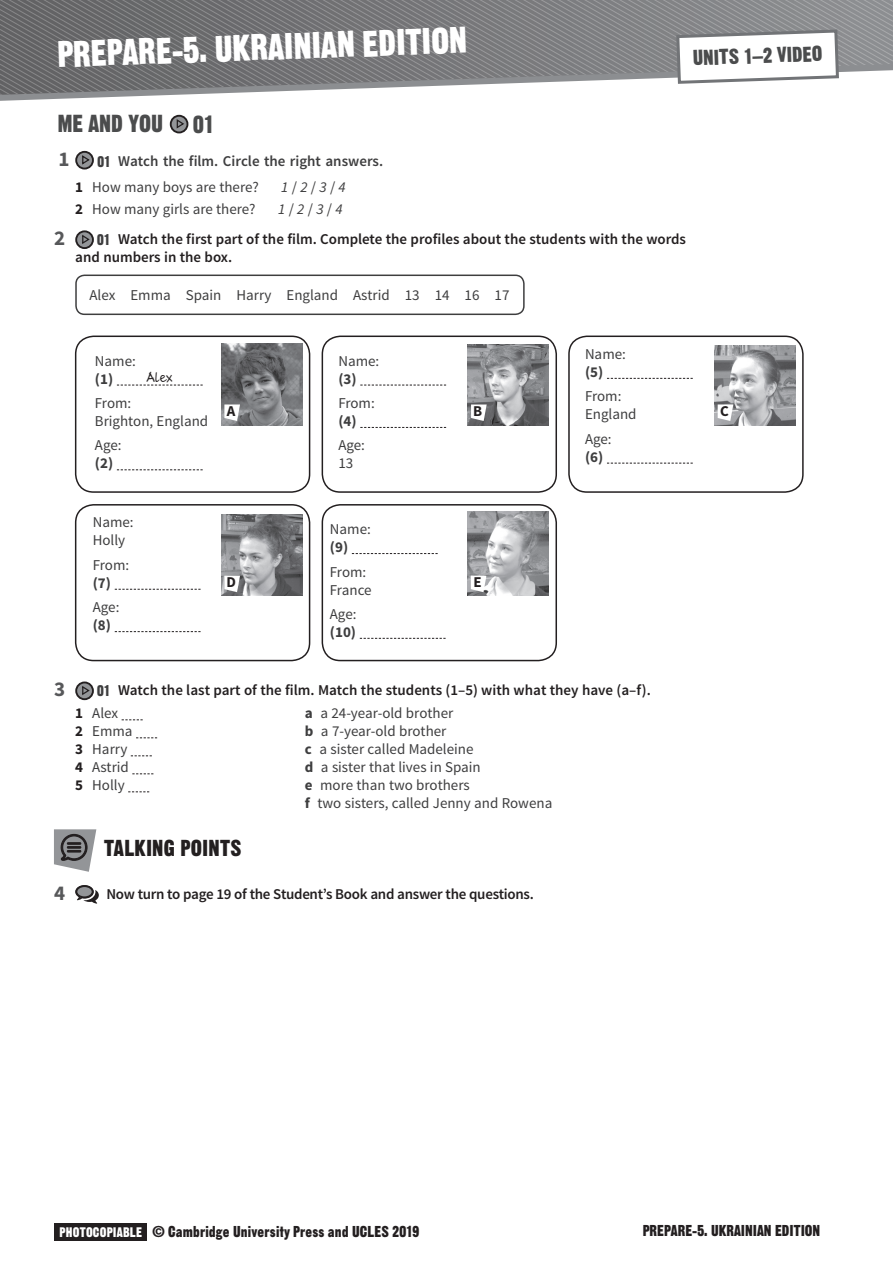
<style>
.page{position:relative;width:893px;height:1263px;background:#fff}
.page>*{position:absolute;margin:0;border:0;box-sizing:border-box;transform-origin:0 0}
.t1{font:36px "Gothic Thirteen Std";color:#fff}
.t2{font:24px "Gothic Thirteen Std";color:#4b4c4d}
.t3{font:22.5px "Gothic Thirteen Std";letter-spacing:.01em;color:#231f20}
.t4{font:21px "Gothic Thirteen Std";color:#4b4c4d}
.t5{font:700 21px "Source Sans Pro";color:#57585a}
.t6{font:15.3px "Gothic Thirteen Std";letter-spacing:.005em;color:#231f20}
.t7{font:15px/18px "Source Sans Pro";color:#3e3e3f}
.t8{font:600 15px/18px "Source Sans Pro";color:#231f20}
.t9{font:600 15px "Source Sans Pro";letter-spacing:-.02em;color:#231f20}
.t10{font:600 15px "Source Sans Pro";color:#3e3e3f}
.t11{font:700 15px "Source Sans Pro";color:#3e3e3f}
.t12{font:italic 15px "Source Sans Pro";color:#3e3e3f}
.t13{font:15px "Handfont PND";color:#231f20}
.t14{font:700 15px "Source Sans Pro";color:#231f20}
.s1{font-weight:700;color:#231f20}
.s2{font-style:normal}
.s3{font-family:"Gothic Thirteen Std";font-weight:400;color:#3e3e3f}
.s4{font-family:"Gothic Thirteen Std";font-weight:400}
.s5{font-family:"Source Sans Pro";font-weight:700;color:#3e3e3f}
.s6{font-weight:700}
.s7{font-weight:400;color:#3e3e3f}
.s8{font-size:13.5px;color:#fff}
</style>
<div class="page">
<svg style="left:0;top:0;width:893px;height:101px;background:#8f8f91"></svg>
<div style="left:54px;top:1223px;width:93px;height:18px;background:#231f20"></div>
<svg style="left:675px;top:28px;width:165px;height:57px"></svg>
<svg style="left:171px;top:116px;width:16px;height:16px"></svg>
<div style="left:170px;top:115px;width:18px;height:18px;border:2px solid #231f20;border-radius:50%"></div>
<svg style="left:176px;top:118px;width:9px;height:11px"></svg>
<svg style="left:76px;top:152px;width:17px;height:17px"></svg>
<div style="left:75px;top:151px;width:19px;height:18px;border:2px solid #231f20;border-radius:50%"></div>
<svg style="left:81px;top:154px;width:10px;height:11px"></svg>
<svg style="left:76px;top:231px;width:17px;height:17px"></svg>
<div style="left:75px;top:230px;width:19px;height:19px;border:2px solid #231f20;border-radius:50%"></div>
<svg style="left:81px;top:233px;width:10px;height:12px"></svg>
<div style="left:75px;top:275px;width:450px;height:40px;border:2px solid #3e3e3f;border-radius:9px"></div>
<svg style="left:76px;top:682px;width:17px;height:17px"></svg>
<div style="left:75px;top:681px;width:19px;height:19px;border:2px solid #231f20;border-radius:50%"></div>
<svg style="left:81px;top:685px;width:10px;height:11px"></svg>
<svg style="left:122px;top:719px;width:21px;height:1px"></svg>
<svg style="left:136px;top:737px;width:21px;height:1px"></svg>
<svg style="left:131px;top:755px;width:21px;height:1px"></svg>
<svg style="left:132px;top:773px;width:21px;height:1px"></svg>
<svg style="left:128px;top:791px;width:21px;height:1px"></svg>
<svg style="left:75px;top:885px;width:24px;height:19px"></svg>
<div style="left:76px;top:886px;width:17px;height:11px;background:#939598;border-radius:50%"></div>
<div style="left:76px;top:885px;width:18px;height:13px;border:2px solid #231f20;border-radius:50%"></div>
<svg style="left:54px;top:829px;width:42px;height:43px;background:#909093"></svg>
<div style="left:75px;top:336px;width:235px;height:157px;border:2px solid #231f20;border-radius:18px"></div>
<div style="left:322px;top:336px;width:235px;height:157px;border:2px solid #231f20;border-radius:18px"></div>
<div style="left:75px;top:504px;width:235px;height:157px;border:2px solid #231f20;border-radius:18px"></div>
<div style="left:568px;top:336px;width:236px;height:157px;border:2px solid #231f20;border-radius:18px"></div>
<div style="left:322px;top:504px;width:235px;height:157px;border:2px solid #231f20;border-radius:18px"></div>
<img style="left:221px;top:343px;width:81px;height:83px">
<img style="left:221px;top:514px;width:81px;height:81px">
<img style="left:468px;top:345px;width:81px;height:80px">
<img style="left:714px;top:346px;width:81px;height:80px">
<img style="left:468px;top:512px;width:80px;height:83px">
<svg style="left:117px;top:385px;width:86px;height:1px"></svg>
<svg style="left:117px;top:469px;width:86px;height:1px"></svg>
<svg style="left:115px;top:589px;width:86px;height:1px"></svg>
<svg style="left:115px;top:631px;width:86px;height:1px"></svg>
<svg style="left:360px;top:385px;width:86px;height:1px"></svg>
<svg style="left:360px;top:427px;width:86px;height:1px"></svg>
<svg style="left:607px;top:378px;width:86px;height:1px"></svg>
<svg style="left:607px;top:463px;width:86px;height:1px"></svg>
<svg style="left:352px;top:553px;width:86px;height:1px"></svg>
<svg style="left:360px;top:638px;width:86px;height:1px"></svg>
<svg style="left:224px;top:404px;width:16px;height:17px"></svg>
<svg style="left:224px;top:576px;width:16px;height:16px"></svg>
<svg style="left:471px;top:576px;width:15px;height:16px"></svg>
<svg style="left:471px;top:404px;width:16px;height:17px"></svg>
<svg style="left:718px;top:404px;width:15px;height:17px"></svg>
<h1 class="t1" style="left:57px;top:32px;width:412px;rotate:-2deg">PREPARE-5. UKRAINIAN EDITION</h1>
<h3 class="t4" style="left:692px;top:45px;width:131px;rotate:-2deg">UNITS 1–2 VIDEO</h3>
<h2 class="t2" style="left:58px;top:109px;width:107px">ME AND YOU</h2>
<h3 class="t5" style="left:59px;top:146px;width:13px">1</h3>
<p class="t7" style="left:75px;top:178px;width:185px"><span class="s1">1</span> How many boys are there?</p>
<p class="t12" style="left:281px;top:178px;width:66px">1 <span class="s2">/</span> 2 <span class="s2">/</span> 3 <span class="s2">/</span> 4</p>
<p class="t7" style="left:75px;top:201px;width:182px"><span class="s1">2</span> How many girls are there?</p>
<p class="t12" style="left:278px;top:200px;width:66px">1 <span class="s2">/</span> 2 <span class="s2">/</span> 3 <span class="s2">/</span> 4</p>
<h3 class="t5" style="left:54px;top:225px;width:13px">2</h3>
<p class="t8" style="left:75px;top:230px;width:612px;text-indent:22px"><span class="s3">01</span> Watch the first part of the film. Complete the profiles about the students with the words and numbers in the box.</p>
<p class="t7" style="left:90px;top:286px;width:421px">Alex Emma Spain Harry England Astrid 13 14 16 17</p>
<h2 class="t2" style="left:193px;top:109px;width:23px">01</h2>
<p class="t10" style="left:97px;top:152px;width:287px"><span class="s4">01</span> Watch the film. Circle the right answers.</p>
<p class="t7" style="left:95px;top:352px;width:42px">Name:</p>
<p class="t13" style="left:95px;top:368px;width:80px"><span class="s5">(1)</span> Alex</p>
<p class="t7" style="left:95px;top:394px;width:115px">From:<br>Brighton, England</p>
<p class="t7" style="left:95px;top:437px;width:28px">Age:</p>
<p class="t11" style="left:95px;top:454px;width:20px">(2)</p>
<p class="t7" style="left:93px;top:514px;width:42px">Name:<br>Holly</p>
<p class="t7" style="left:93px;top:556px;width:38px">From:</p>
<p class="t11" style="left:93px;top:573px;width:20px">(7)</p>
<p class="t7" style="left:93px;top:598px;width:28px">Age:</p>
<p class="t11" style="left:93px;top:616px;width:20px">(8)</p>
<p class="t14" style="left:227px;top:402px;width:10px">A</p>
<p class="t7" style="left:338px;top:352px;width:42px">Name:</p>
<p class="t11" style="left:338px;top:369px;width:20px">(3)</p>
<p class="t7" style="left:338px;top:394px;width:38px">From:</p>
<p class="t11" style="left:338px;top:411px;width:20px">(4)</p>
<p class="t7" style="left:338px;top:437px;width:28px">Age:<br>13</p>
<p class="t7" style="left:585px;top:345px;width:42px">Name:</p>
<p class="t11" style="left:585px;top:362px;width:20px">(5)</p>
<p class="t7" style="left:585px;top:388px;width:53px">From:<br>England</p>
<p class="t7" style="left:585px;top:430px;width:28px">Age:</p>
<p class="t11" style="left:585px;top:447px;width:20px">(6)</p>
<p class="t14" style="left:473px;top:402px;width:11px">B</p>
<p class="t14" style="left:720px;top:402px;width:10px">C</p>
<p class="t7" style="left:330px;top:520px;width:42px">Name:</p>
<p class="t11" style="left:330px;top:537px;width:20px">(9)</p>
<p class="t7" style="left:330px;top:563px;width:43px">From:<br>France</p>
<p class="t7" style="left:330px;top:605px;width:28px">Age:</p>
<p class="t11" style="left:330px;top:622px;width:28px">(10)</p>
<p class="t14" style="left:226px;top:573px;width:11px">D</p>
<p class="t14" style="left:473px;top:573px;width:10px">E</p>
<h3 class="t5" style="left:54px;top:676px;width:13px">3</h3>
<p class="t8" style="left:75px;top:678px;width:577px;line-height:23.5px;text-indent:22px"><span class="s3">01</span> Watch the last part of the film. Match the students (1–5) with what they have (a–f).<br><span class="s6">1</span> <span class="s7">Alex</span></p>
<p class="t7" style="left:305px;top:705px;width:150px"><span class="s6">a</span> a 24-year-old brother</p>
<p class="t7" style="left:75px;top:723px;width:59px"><span class="s1">2</span> Emma</p>
<p class="t7" style="left:305px;top:723px;width:143px"><span class="s6">b</span> a 7-year-old brother</p>
<p class="t7" style="left:75px;top:741px;width:54px"><span class="s1">3</span> Harry</p>
<p class="t7" style="left:305px;top:741px;width:170px"><span class="s6">c</span> a sister called Madeleine</p>
<p class="t7" style="left:75px;top:759px;width:55px"><span class="s1">4</span> Astrid</p>
<p class="t7" style="left:305px;top:759px;width:177px"><span class="s6">d</span> a sister that lives in Spain</p>
<p class="t7" style="left:75px;top:777px;width:51px"><span class="s1">5</span> Holly</p>
<p class="t7" style="left:305px;top:777px;width:249px"><span class="s6">e</span> more than two brothers<br><span class="s6">f</span> two sisters, called Jenny and Rowena</p>
<h3 class="t3" style="left:104px;top:834px;width:139px">TALKING POINTS</h3>
<h3 class="t5" style="left:54px;top:879px;width:13px">4</h3>
<p class="t9" style="left:106px;top:884px;width:429px">Now turn to page 19 of the Student’s Book and answer the questions.</p>
<p class="t6" style="left:60px;top:1222px;width:361px"><span class="s8">PHOTOCOPIABLE</span> © Cambridge University Press and UCLES 2019</p>
<p class="t6" style="left:643px;top:1221px;width:179px">PREPARE-5. UKRAINIAN EDITION</p>
</div>
